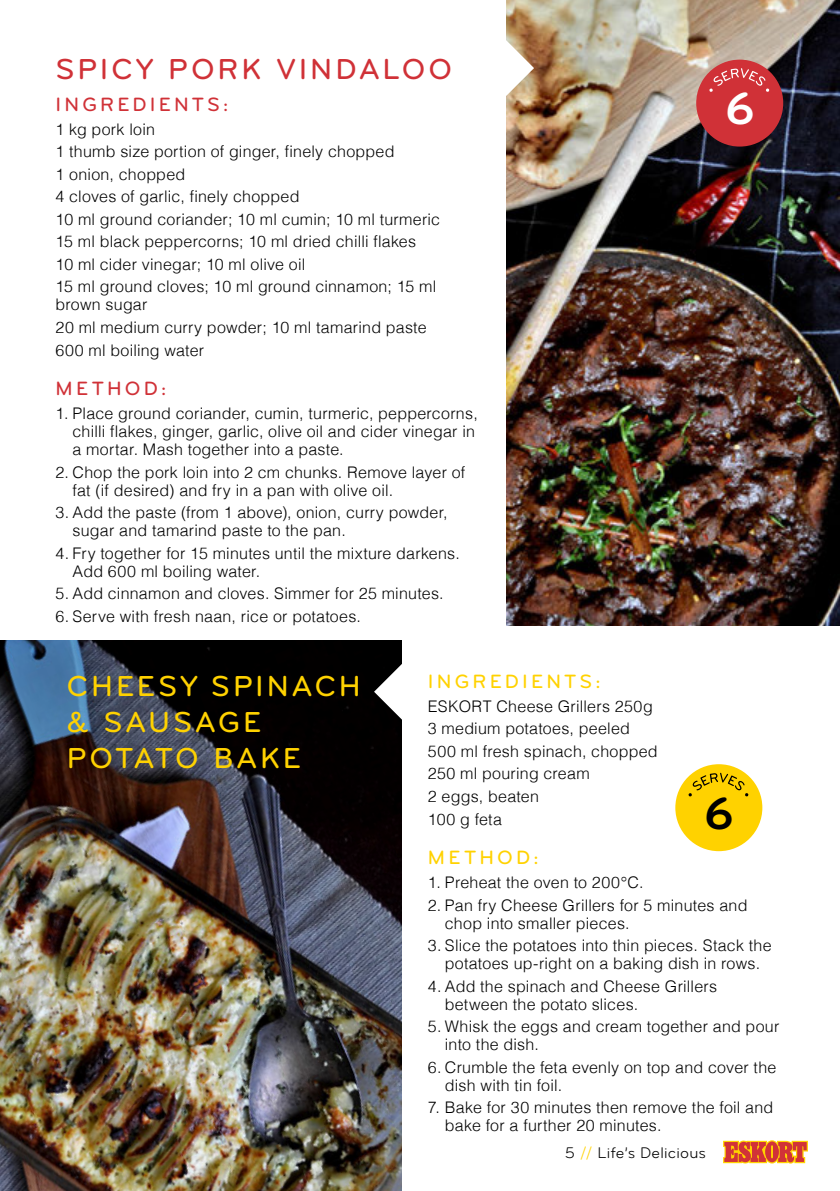
<style>
.page{position:relative;width:840px;height:1191px;background:#fff}
.page>*{position:absolute;margin:0;border:0;box-sizing:border-box;transform-origin:0 0}
.Recipe_Headings{font:700 46.8px "Bryant Pro";color:#000}
.Recipe_Headings-2{font:700 46.8px "Bryant Pro";color:#fff}
.Recipe_Headings-3{font:500 30px/36px "Bryant Pro";letter-spacing:.09em;color:#ffd200}
.Recipe_Headings-4{font:500 30px "Bryant Pro";letter-spacing:.1em;color:#d03137}
.Recipe_Headings-5{font:500 20px "Bryant Pro";letter-spacing:.16em;color:#ffd200}
.Recipe_Headings-6{font:500 20px "Bryant Pro";letter-spacing:.16em;color:#d03137}
.List{font:300 16px/18px "Helvetica";letter-spacing:.015em;color:#000}
.contents_sub_header{font:16px "Bryant Pro";letter-spacing:.015em;color:#000}
.s1{color:#ffd200}
</style>
<div class="page">
<img style="left:0;top:641px;width:402px;height:550px">
<img style="left:506px;top:0;width:333px;height:626px">
<svg style="left:374px;top:664px;width:28px;height:55px"></svg>
<svg style="left:506px;top:40px;width:27px;height:56px"></svg>
<div style="left:675px;top:764px;width:87px;height:87px;background:#ffd200;border-radius:50%"></div>
<svg style="left:688px;top:773px;width:60px;height:23px"></svg>
<div style="left:695px;top:60px;width:87px;height:87px;background:#d03137;border-radius:50%"></div>
<svg style="left:708px;top:68px;width:61px;height:24px"></svg>
<svg style="left:723px;top:1140px;width:84px;height:23px;background:#e06c37"></svg>
<p class="Recipe_Headings-4" style="left:56px;top:53px;width:398px">SPICY PORK VINDALOO</p>
<p class="Recipe_Headings-6" style="left:55px;top:94px;width:174px">INGREDIENTS:</p>
<p class="List" style="left:55px;top:119px;width:101px">1 kg pork loin</p>
<p class="List" style="left:55px;top:141px;width:340px">1 thumb size portion of ginger, finely chopped</p>
<p class="List" style="left:55px;top:164px;width:131px">1 onion, chopped</p>
<p class="List" style="left:55px;top:186px;width:245px">4 cloves of garlic, finely chopped</p>
<p class="List" style="left:55px;top:209px;width:386px">10 ml ground coriander; 10 ml cumin; 10 ml turmeric</p>
<p class="List" style="left:55px;top:231px;width:362px">15 ml black peppercorns; 10 ml dried chilli flakes</p>
<p class="List" style="left:55px;top:254px;width:251px">10 ml cider vinegar; 10 ml olive oil</p>
<p class="List" style="left:55px;top:277px;width:382px">15 ml ground cloves; 10 ml ground cinnamon; 15 ml brown sugar</p>
<p class="List" style="left:55px;top:317px;width:372px">20 ml medium curry powder; 10 ml tamarind paste</p>
<p class="List" style="left:55px;top:340px;width:150px">600 ml boiling water</p>
<p class="Recipe_Headings-6" style="left:55px;top:378px;width:112px">METHOD:</p>
<p class="List" style="left:73px;top:403px;width:406px;text-indent:-17px">1. Place ground coriander, cumin, turmeric, peppercorns, chilli flakes, ginger, garlic, olive oil and cider vinegar in a mortar. Mash together into a paste.</p>
<p class="List" style="left:73px;top:462px;width:394px;text-indent:-17px">2. Chop the pork loin into 2 cm chunks. Remove layer of fat (if desired) and fry in a pan with olive oil.</p>
<p class="List" style="left:73px;top:502px;width:376px;text-indent:-17px">3. Add the paste (from 1 above), onion, curry powder, sugar and tamarind paste to the pan.</p>
<p class="List" style="left:73px;top:543px;width:388px;text-indent:-17px">4. Fry together for 15 minutes until the mixture darkens.<br>Add 600 ml boiling water.</p>
<p class="List" style="left:55px;top:583px;width:389px">5. Add cinnamon and cloves. Simmer for 25 minutes.</p>
<p class="List" style="left:55px;top:606px;width:307px">6. Serve with fresh naan, rice or potatoes.</p>
<p class="Recipe_Headings-2" style="left:724px;top:84px;width:31px">6</p>
<p class="Recipe_Headings-3" style="left:67px;top:669px;width:295px">CHEESY SPINACH &amp; SAUSAGE<br>POTATO BAKE</p>
<p class="Recipe_Headings-5" style="left:427px;top:671px;width:174px">INGREDIENTS:</p>
<p class="List" style="left:427px;top:696px;width:226px">ESKORT Cheese Grillers 250g</p>
<p class="List" style="left:427px;top:718px;width:203px">3 medium potatoes, peeled</p>
<p class="List" style="left:427px;top:741px;width:231px">500 ml fresh spinach, chopped</p>
<p class="List" style="left:427px;top:763px;width:163px">250 ml pouring cream</p>
<p class="List" style="left:427px;top:786px;width:112px">2 eggs, beaten</p>
<p class="List" style="left:427px;top:808px;width:75px">100 g feta</p>
<p class="Recipe_Headings-5" style="left:427px;top:847px;width:112px">METHOD:</p>
<p class="List" style="left:427px;top:872px;width:217px">1. Preheat the oven to 200°C.</p>
<p class="List" style="left:444px;top:895px;width:304px;text-indent:-17px">2. Pan fry Cheese Grillers for 5 minutes and chop into smaller pieces.</p>
<p class="List" style="left:427px;top:935px;width:345px;text-align:center">3. Slice the potatoes into thin pieces. Stack the potatoes up-right on a baking dish in rows.</p>
<p class="List" style="left:444px;top:976px;width:273px;text-indent:-17px">4. Add the spinach and Cheese Grillers between the potato slices.</p>
<p class="List" style="left:444px;top:1016px;width:336px;text-indent:-17px">5. Whisk the eggs and cream together and pour into the dish.</p>
<p class="List" style="left:444px;top:1057px;width:333px;text-indent:-17px">6. Crumble the feta evenly on top and cover the dish with tin foil.</p>
<p class="List" style="left:444px;top:1097px;width:330px;text-indent:-17px">7. Bake for 30 minutes then remove the foil and bake for a further 20 minutes.</p>
<p class="Recipe_Headings" style="left:703px;top:788px;width:31px">6</p>
<p class="contents_sub_header" style="left:564px;top:1143px;width:143px">5 <span class="s1">//</span> Life’s Delicious</p>
</div>
